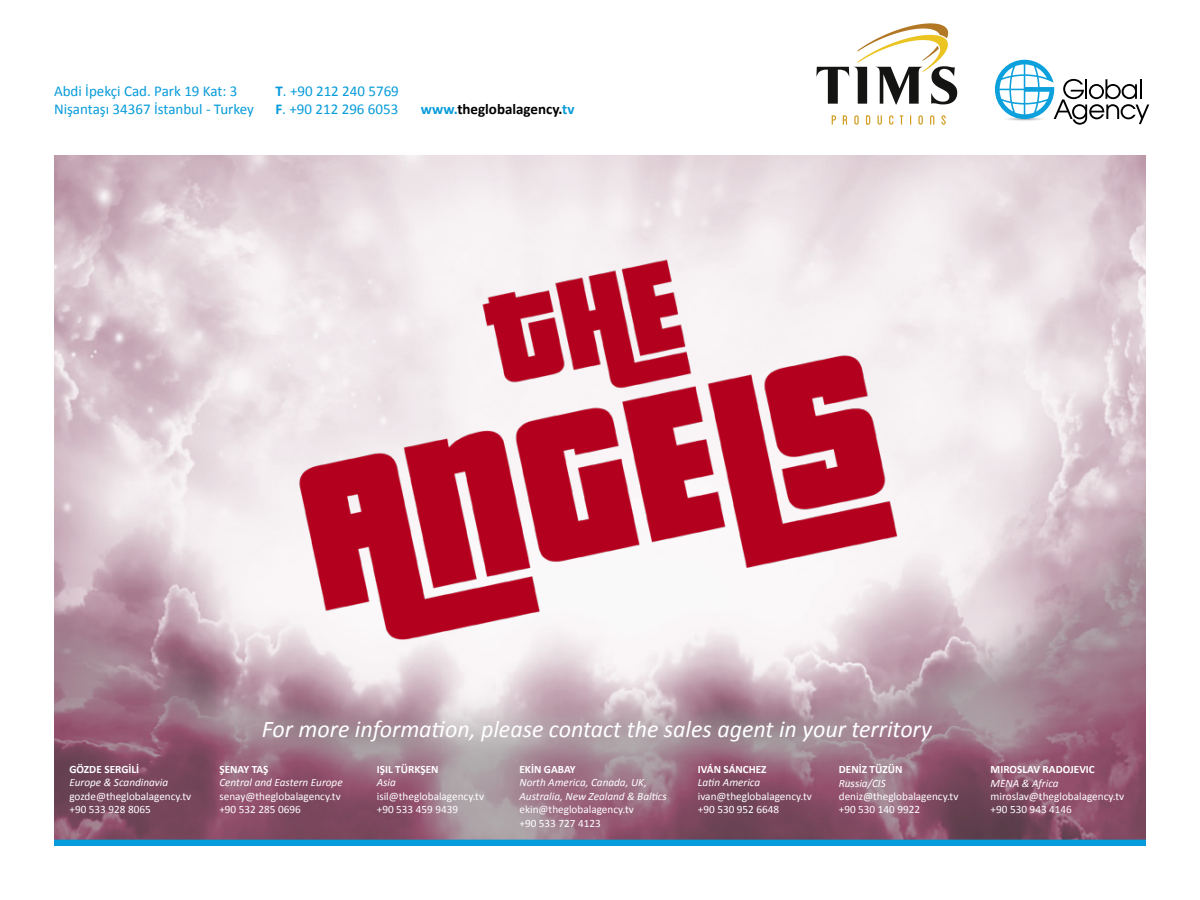
<style>
.page{position:relative;width:1200px;height:900px;background:#fff}
.page>*{position:absolute;margin:0;border:0;box-sizing:border-box;transform-origin:0 0}
.t1{font:italic 24px "Calibri";color:#fff}
.t2{font:15px "Calibri";color:#069bda}
.t3{font:700 15px "Calibri";color:#000}
.t4{font:11.25px "Calibri";color:#fff}
.t5{font:italic 11.25px "Calibri";color:#fff}
.t6{font:700 11.25px "Calibri";color:#fff}
.s1{font-weight:700}
.s2{color:#069bda}
</style>
<div class="page">
<img style="left:54px;top:155px;width:1092px;height:685px">
<div style="left:54px;top:840px;width:1092px;height:6px;background:#069bda"></div>
<img style="left:295px;top:177px;width:610px;height:489px">
<svg style="left:995px;top:60px;width:154px;height:65px"></svg>
<svg style="left:816px;top:23px;width:141px;height:82px"></svg>
<svg style="left:832px;top:115px;width:4px;height:10px"></svg>
<svg style="left:843px;top:115px;width:4px;height:10px"></svg>
<svg style="left:854px;top:115px;width:5px;height:10px"></svg>
<svg style="left:866px;top:115px;width:4px;height:10px"></svg>
<svg style="left:878px;top:115px;width:4px;height:10px"></svg>
<svg style="left:889px;top:115px;width:4px;height:10px"></svg>
<svg style="left:900px;top:115px;width:3px;height:10px"></svg>
<svg style="left:918px;top:115px;width:5px;height:10px"></svg>
<svg style="left:930px;top:115px;width:4px;height:10px"></svg>
<svg style="left:941px;top:115px;width:5px;height:10px"></svg>
<p class="t2" style="left:54px;top:82px;width:185px">Abdi İpekçi Cad. Park 19 Kat: 3</p>
<p class="t2" style="left:54px;top:100px;width:202px">Nişantaşı 34367 İstanbul - Turkey</p>
<p class="t2" style="left:275px;top:82px;width:125px"><span class="s1">T</span>. +90 212 240 5769</p>
<p class="t2" style="left:275px;top:100px;width:124px"><span class="s1">F</span>. +90 212 296 6053</p>
<p class="t3" style="left:421px;top:100px;width:155px"><span class="s2">www.</span>theglobalagency.<span class="s2">tv</span></p>
<p class="t6" style="left:69px;top:762px;width:71px">GÖZDE SERGİLİ</p>
<p class="t5" style="left:69px;top:775px;width:100px">Europe &amp; Scandinavia</p>
<p class="t4" style="left:69px;top:789px;width:123px">gozde@theglobalagency.tv</p>
<p class="t4" style="left:69px;top:802px;width:83px">+90 533 928 8065</p>
<p class="t1" style="left:262px;top:712px;width:671px">For more information, please contact the sales agent in your territory</p>
<p class="t6" style="left:839px;top:762px;width:65px">DENİZ TÜZÜN</p>
<p class="t5" style="left:839px;top:775px;width:48px">Russia/CIS</p>
<p class="t4" style="left:839px;top:789px;width:121px">deniz@theglobalagency.tv</p>
<p class="t4" style="left:839px;top:803px;width:83px">+90 530 140 9922</p>
<p class="t6" style="left:698px;top:762px;width:70px">IVÁN SÁNCHEZ</p>
<p class="t5" style="left:698px;top:775px;width:64px">Latin America</p>
<p class="t4" style="left:698px;top:789px;width:115px">ivan@theglobalagency.tv</p>
<p class="t4" style="left:698px;top:802px;width:83px">+90 530 952 6648</p>
<p class="t6" style="left:377px;top:762px;width:63px">IŞIL TÜRKŞEN</p>
<p class="t5" style="left:377px;top:775px;width:21px">Asia</p>
<p class="t4" style="left:377px;top:789px;width:109px">isil@theglobalagency.tv</p>
<p class="t4" style="left:377px;top:802px;width:83px">+90 533 459 9439</p>
<p class="t6" style="left:519px;top:762px;width:58px">EKİN GABAY</p>
<p class="t5" style="left:519px;top:775px;width:129px">North America, Canada, UK,</p>
<p class="t5" style="left:519px;top:788px;width:149px">Australia, New Zealand &amp; Baltics</p>
<p class="t4" style="left:519px;top:802px;width:116px">ekin@theglobalagency.tv</p>
<p class="t4" style="left:519px;top:816px;width:83px">+90 533 727 4123</p>
<p class="t6" style="left:219px;top:762px;width:51px">ŞENAY TAŞ</p>
<p class="t5" style="left:219px;top:775px;width:125px">Central and Eastern Europe</p>
<p class="t4" style="left:219px;top:789px;width:123px">senay@theglobalagency.tv</p>
<p class="t4" style="left:219px;top:802px;width:83px">+90 532 285 0696</p>
<p class="t6" style="left:991px;top:762px;width:106px">MIROSLAV RADOJEVIC</p>
<p class="t5" style="left:991px;top:775px;width:70px">MENA &amp; Africa</p>
<p class="t4" style="left:991px;top:789px;width:135px">miroslav@theglobalagency.tv</p>
<p class="t4" style="left:991px;top:803px;width:83px">+90 530 943 4146</p>
</div>
